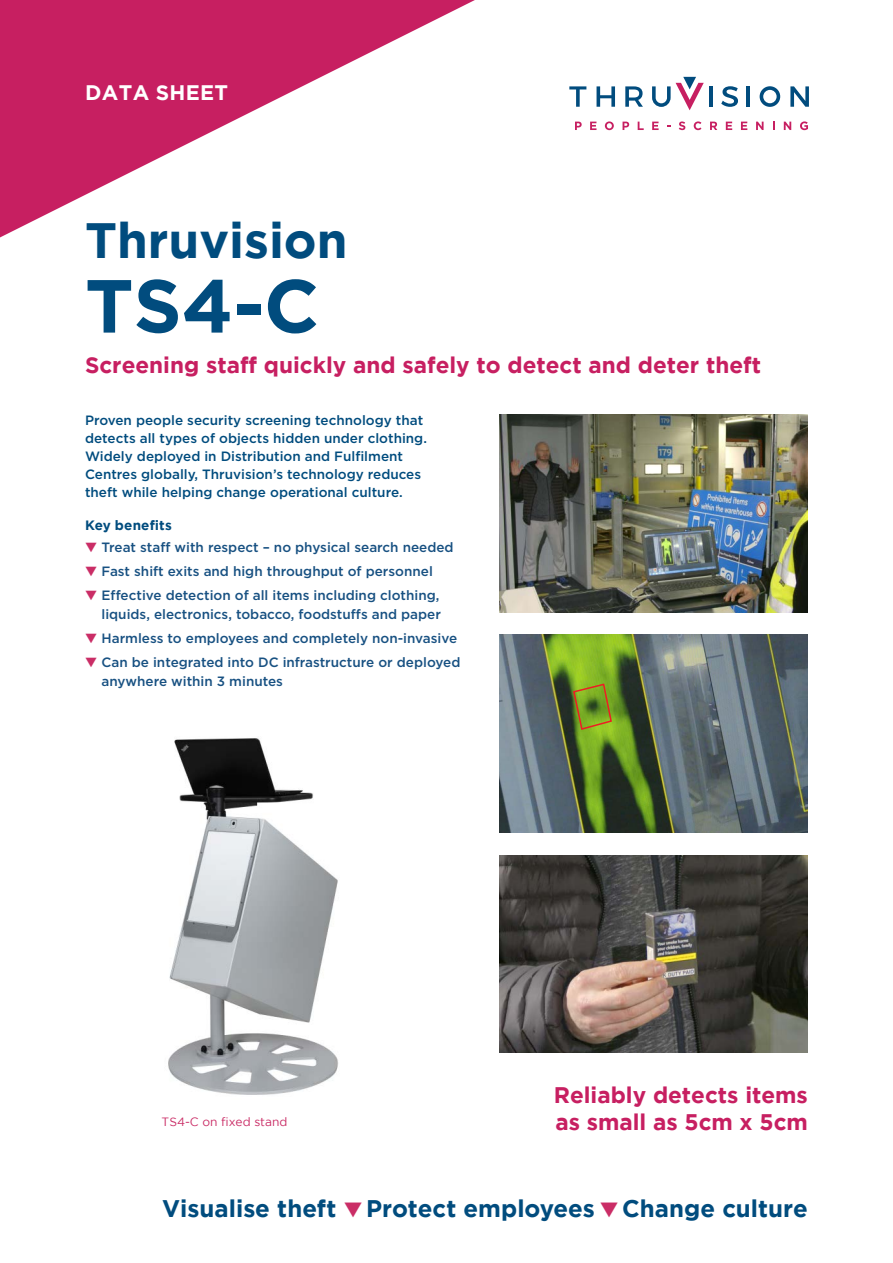
<style>
.page{position:relative;width:893px;height:1263px;background:#fff}
.page>*{position:absolute;margin:0;border:0;box-sizing:border-box;transform-origin:0 0}
.t1{font:700 75px "Gotham";color:#014c7e}
.t2{font:700 49.5px "Gotham";color:#014c7e}
.t3{font:700 24px "Gotham";color:#014c7e}
.t4{font:700 22.5px/27px "Gotham";color:#c71f61}
.t5{font:700 21px "Gotham";letter-spacing:.015em;color:#fff}
.t6{font:500 13.5px/19.5px "Gotham";color:#185182;text-align:right}
.t7{font:500 13.5px/18px "Gotham";color:#014c7e}
.t8{font:700 13.5px "Gotham";letter-spacing:.015em;color:#014c7e}
.t9{font:12px "Gotham";color:#ca2d66}
.s1{color:#ca2d66}
</style>
<div class="page">
<svg style="left:0;top:0;width:475px;height:237px"></svg>
<svg style="left:569px;top:86px;width:17px;height:21px"></svg>
<svg style="left:596px;top:86px;width:19px;height:21px"></svg>
<svg style="left:625px;top:86px;width:18px;height:21px"></svg>
<hr style="left:709px;top:86px;width:3px;height:21px;background:#014c7e">
<svg style="left:721px;top:86px;width:17px;height:21px"></svg>
<hr style="left:747px;top:86px;width:3px;height:21px;background:#014c7e">
<svg style="left:790px;top:86px;width:19px;height:21px"></svg>
<svg style="left:760px;top:86px;width:20px;height:21px"></svg>
<svg style="left:652px;top:77px;width:52px;height:33px"></svg>
<svg style="left:575px;top:122px;width:7px;height:8px"></svg>
<svg style="left:590px;top:122px;width:6px;height:8px"></svg>
<svg style="left:605px;top:121px;width:9px;height:9px"></svg>
<svg style="left:623px;top:122px;width:6px;height:8px"></svg>
<svg style="left:638px;top:122px;width:6px;height:8px"></svg>
<svg style="left:652px;top:122px;width:7px;height:8px"></svg>
<svg style="left:679px;top:121px;width:6px;height:9px"></svg>
<svg style="left:694px;top:121px;width:7px;height:9px"></svg>
<svg style="left:710px;top:122px;width:7px;height:8px"></svg>
<svg style="left:726px;top:122px;width:6px;height:8px"></svg>
<svg style="left:741px;top:122px;width:6px;height:8px"></svg>
<svg style="left:756px;top:122px;width:8px;height:8px"></svg>
<svg style="left:773px;top:122px;width:2px;height:8px"></svg>
<svg style="left:784px;top:122px;width:7px;height:8px"></svg>
<svg style="left:800px;top:121px;width:8px;height:9px"></svg>
<img style="left:168px;top:738px;width:170px;height:357px">
<img style="left:499px;top:415px;width:309px;height:197px">
<img style="left:499px;top:635px;width:309px;height:198px">
<img style="left:499px;top:855px;width:309px;height:198px">
<svg style="left:572px;top:682px;width:41px;height:49px;background:#7f9524"></svg>
<h3 class="t5" style="left:85px;top:81px;width:145px">DATA SHEET</h3>
<h2 class="t2" style="left:85px;top:212px;width:264px">Thruvision</h2>
<h1 class="t1" style="left:85px;top:263px;width:236px">TS4-C</h1>
<h3 class="t4" style="left:85px;top:350px;width:678px">Screening staff quickly and safely to detect and deter theft</h3>
<p class="t7" style="left:85px;top:412px;width:343px">Proven people security screening technology that detects all types of objects hidden under clothing.<br>Widely deployed in Distribution and Fulfilment Centres globally, Thruvision’s technology reduces theft while helping change operational culture.</p>
<p class="t8" style="left:85px;top:518px;width:88px">Key benefits</p>
<p class="t6" style="left:85px;top:537px;width:370px"><span class="s1">▼</span> Treat staff with respect – no physical search needed</p>
<p class="t6" style="left:85px;top:561px;width:349px"><span class="s1">▼</span> Fast shift exits and high throughput of personnel</p>
<p class="t6" style="left:85px;top:585px;width:357px"><span class="s1">▼</span> Effective detection of all items including clothing, liquids, electronics, tobacco, foodstuffs and paper</p>
<p class="t6" style="left:85px;top:628px;width:374px"><span class="s1">▼</span> Harmless to employees and completely non-invasive</p>
<p class="t6" style="left:102px;top:652px;width:360px;text-align:left;text-indent:-16px"><span class="s1">▼</span> Can be integrated into DC infrastructure or deployed anywhere within 3 minutes</p>
<p class="t9" style="left:162px;top:1114px;width:127px">TS4-C on fixed stand</p>
<h3 class="t4" style="left:554px;top:1081px;width:256px">Reliably detects items as small as 5cm x 5cm</h3>
<h3 class="t3" style="left:162px;top:1194px;width:647px">Visualise theft <span class="s1">▼</span> Protect employees <span class="s1">▼</span> Change culture</h3>
</div>
